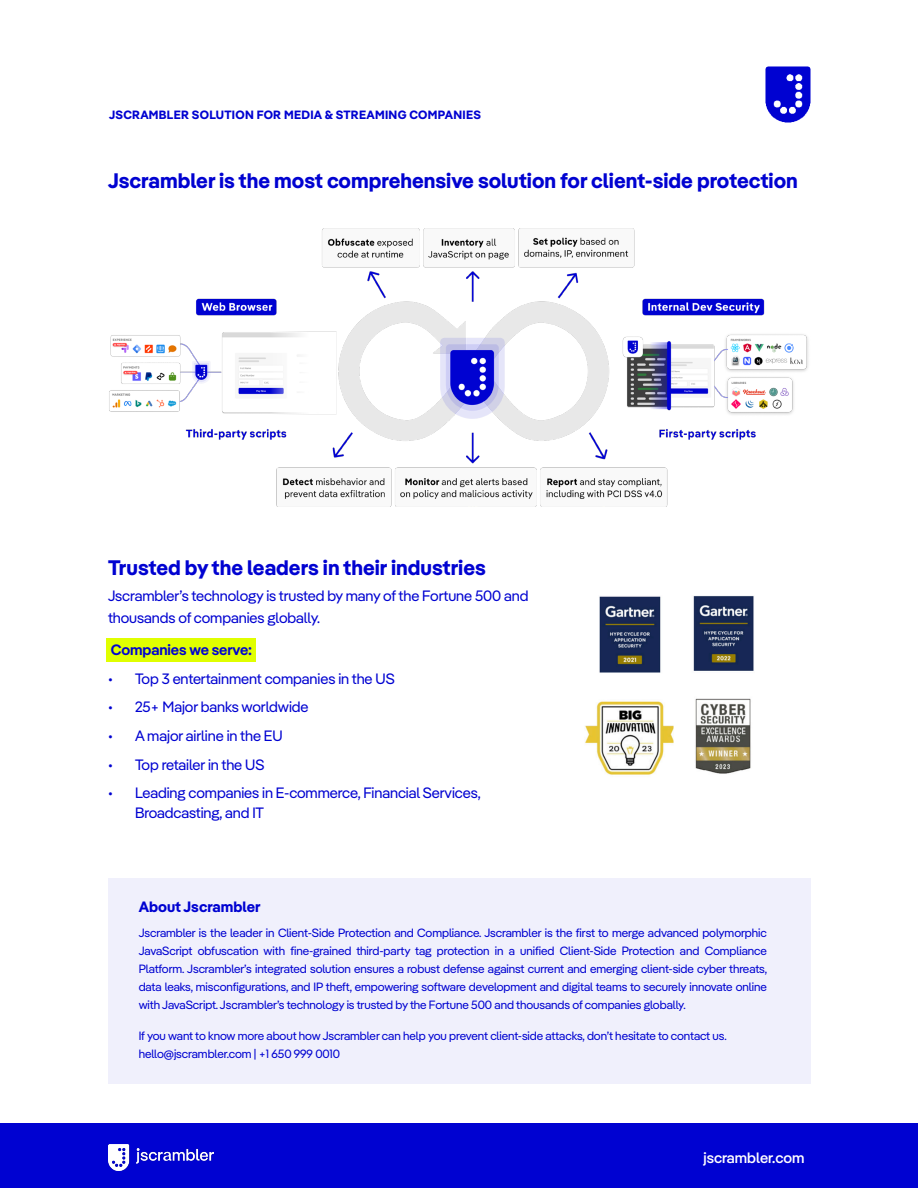
<style>
.page{position:relative;width:918px;height:1188px;background:#fff}
.page>*{position:absolute;margin:0;border:0;box-sizing:border-box;transform-origin:0 0}
.Subhead{font:700 21px "Pangea";color:#0002d1}
.Introduction_Text{font:15px/22.5px "Pangea";letter-spacing:-.005em;color:#0002d1}
.Introduction_Text-2{font:600 15px "Pangea";letter-spacing:-.005em;color:#0002d1}
.Subhead-2{font:700 15px "Pangea";color:#0002d1}
.Subhead-3{font:500 15px "Pangea";color:#fff}
.Introduction_Text-3{font:12px/18px "Pangea";letter-spacing:-.005em;color:#0002d1}
.Tertiary_Subhead{font:700 12px "Pangea";letter-spacing:.025em;color:#0002d1}
</style>
<div class="page">
<img style="left:766px;top:67px;width:45px;height:56px">
<div style="left:108px;top:878px;width:703px;height:206px;background:#f0f0fc"></div>
<div style="left:0;top:1123px;width:918px;height:65px;background:#0002d1"></div>
<div style="left:107px;top:639px;width:149px;height:23px;background:#e0ff00"></div>
<img style="left:109px;top:229px;width:700px;height:277px">
<img style="left:109px;top:1144px;width:105px;height:27px">
<img style="left:585px;top:596px;width:169px;height:179px">
<p class="Tertiary_Subhead" style="left:109px;top:106px;width:373px">JSCRAMBLER SOLUTION FOR MEDIA &amp; STREAMING COMPANIES</p>
<p class="Subhead" style="left:108px;top:165px;width:691px">Jscrambler is the most comprehensive solution for client-side protection</p>
<p class="Subhead" style="left:108px;top:553px;width:379px">Trusted by the leaders in their industries</p>
<p class="Introduction_Text" style="left:108px;top:584px;width:422px">Jscrambler’s technology is trusted by many of the Fortune 500 and thousands of companies globally.</p>
<p class="Introduction_Text-2" style="left:111px;top:639px;width:143px">Companies we serve:</p>
<p class="Introduction_Text" style="left:108px;top:667px;width:288px">• Top 3 entertainment companies in the US</p>
<p class="Introduction_Text" style="left:108px;top:695px;width:202px">• 25+ Major banks worldwide</p>
<p class="Introduction_Text" style="left:108px;top:724px;width:176px">• A major airline in the EU</p>
<p class="Introduction_Text" style="left:108px;top:752px;width:158px">• Top retailer in the US</p>
<p class="Introduction_Text" style="left:135px;top:783px;width:347px;line-height:19.5px;text-indent:-27px">• Leading companies in E-commerce, Financial Services,<br>Broadcasting, and IT</p>
<p class="Subhead-2" style="left:139px;top:896px;width:123px">About Jscrambler</p>
<p class="Introduction_Text-3" style="left:139px;top:923px;width:630px;text-align:justify">Jscrambler is the leader in Client-Side Protection and Compliance. Jscrambler is the first to merge advanced polymorphic JavaScript obfuscation with fine-grained third-party tag protection in a unified Client-Side Protection and Compliance Platform. Jscrambler’s integrated solution ensures a robust defense against current and emerging client-side cyber threats, data leaks, misconfigurations, and IP theft, empowering software development and digital teams to securely innovate online with JavaScript. Jscrambler’s technology is trusted by the Fortune 500 and thousands of companies globally.</p>
<p class="Introduction_Text-3" style="left:139px;top:1026px;width:590px">If you want to know more about how Jscrambler can help you prevent client-side attacks, don’t hesitate to contact us. hello@jscrambler.com | +1 650 999 0010</p>
<p class="Subhead-3" style="left:703px;top:1147px;width:103px">jscrambler.com</p>
</div>
